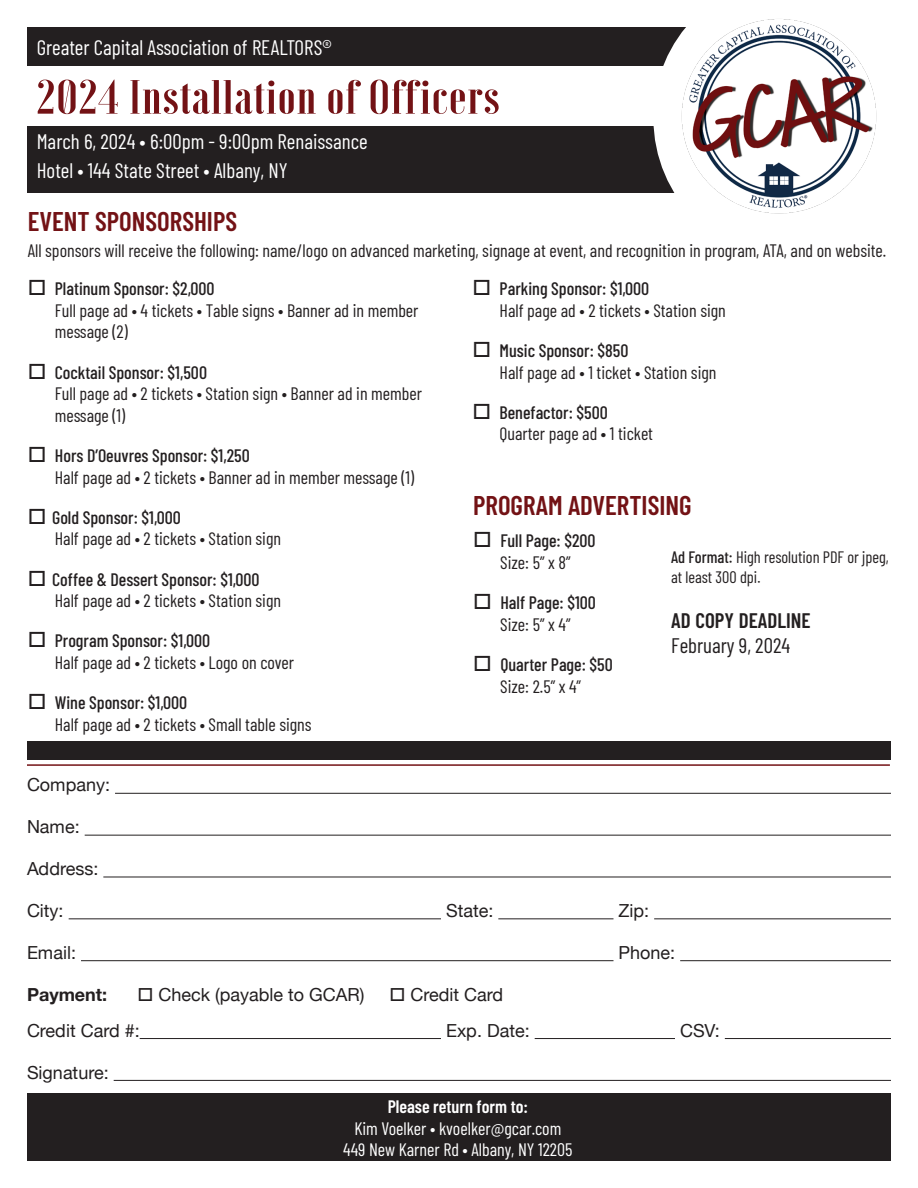
<style>
.page{position:relative;width:918px;height:1188px;background:#fff}
.page>*{position:absolute;margin:0;border:0;box-sizing:border-box;transform-origin:0 0}
.t1{font:48px "Voga Regular 2";letter-spacing:.02em;color:#731215;scale:1.05 1}
.t2{font:600 27px "Barlow Condensed";color:#731215}
.t3{font:21px/28.5px "Barlow Condensed";color:#fff}
.t4{font:600 21px/25.2px "Barlow Condensed";color:#231f20}
.t5{font:18px/21.6px "Barlow Condensed";color:#231f20}
.t6{font:500 18px "Barlow Condensed";color:#231f20}
.t7{font:18px "Helvetica Neue";color:#231f20}
.t8{font:18px "Barlow Condensed";color:#fff}
.t9{font:600 18px "Barlow Condensed";color:#fff}
.t10{font:700 18px "Helvetica Neue";color:#231f20}
.t11{font:16.5px/19.8px "Barlow Condensed";color:#231f20}
.s1{font-weight:500}
.s2{font-weight:400}
</style>
<div class="page">
<div style="left:27px;top:27px;width:864px;height:165px;background:#231f20"></div>
<div style="left:14px;top:66px;width:904px;height:60px;background:#fff"></div>
<div style="left:27px;top:1094px;width:864px;height:67px;background:#231f20"></div>
<div style="left:28px;top:742px;width:863px;height:18px;background:#231f20"></div>
<hr style="left:115px;top:793px;width:776px;height:1px;background:#231f20">
<hr style="left:85px;top:835px;width:806px;height:1px;background:#231f20">
<hr style="left:103px;top:877px;width:788px;height:1px;background:#231f20">
<hr style="left:69px;top:918px;width:372px;height:1px;background:#231f20">
<hr style="left:498px;top:918px;width:116px;height:1px;background:#231f20">
<hr style="left:654px;top:918px;width:237px;height:1px;background:#231f20">
<hr style="left:81px;top:960px;width:533px;height:1px;background:#231f20">
<hr style="left:680px;top:960px;width:211px;height:1px;background:#231f20">
<hr style="left:140px;top:1038px;width:301px;height:1px;background:#231f20">
<hr style="left:535px;top:1038px;width:140px;height:1px;background:#231f20">
<hr style="left:725px;top:1038px;width:166px;height:1px;background:#231f20">
<hr style="left:114px;top:1080px;width:777px;height:1px;background:#231f20">
<hr style="left:27px;top:764px;width:863px;height:2px;background:#731215">
<svg style="left:653px;top:27px;width:238px;height:166px;fill:#fff"></svg>
<img style="left:679px;top:19px;width:200px;height:195px">
<p class="t3" style="left:37px;top:32px;width:296px">Greater Capital Association of REALTORS®</p>
<p class="t1" style="left:37px;top:70px;width:442px">2024 Installation of Officers</p>
<p class="t3" style="left:37px;top:126px;width:333px">March 6, 2024 • 6:00pm - 9:00pm Renaissance<br>Hotel • 144 State Street • Albany, NY</p>
<p class="t2" style="left:28px;top:202px;width:211px">EVENT SPONSORSHIPS</p>
<p class="t5" style="left:28px;top:239px;width:860px">All sponsors will receive the following: name/logo on advanced marketing, signage at event, and recognition in program, ATA, and on website.</p>
<p class="t6" style="left:472px;top:276px;width:178px">□ Parking Sponsor: $1,000</p>
<p class="t5" style="left:500px;top:298px;width:228px">Half page ad • 2 tickets • Station sign</p>
<p class="t6" style="left:472px;top:338px;width:158px">□ Music Sponsor: $850</p>
<p class="t5" style="left:500px;top:360px;width:219px">Half page ad • 1 ticket • Station sign</p>
<p class="t6" style="left:472px;top:399px;width:137px">□ Benefactor: $500</p>
<p class="t5" style="left:500px;top:422px;width:155px">Quarter page ad <span class="s1">•</span> 1 ticket</p>
<p class="t6" style="left:28px;top:276px;width:188px">□ Platinum Sponsor: $2,000</p>
<p class="t5" style="left:55px;top:298px;width:365px">Full page ad • 4 tickets • Table signs • Banner ad in member message (2)</p>
<p class="t6" style="left:28px;top:359px;width:181px">□ Cocktail Sponsor: $1,500</p>
<p class="t5" style="left:55px;top:382px;width:369px">Full page ad • 2 tickets • Station sign • Banner ad in member message (1)</p>
<p class="t6" style="left:28px;top:443px;width:224px">□ Hors D’Oeuvres Sponsor: $1,250</p>
<p class="t5" style="left:55px;top:465px;width:361px">Half page ad • 2 tickets • Banner ad in member message (1)</p>
<p class="t6" style="left:28px;top:504px;width:155px">□ Gold Sponsor: $1,000</p>
<p class="t5" style="left:55px;top:527px;width:228px">Half page ad • 2 tickets • Station sign</p>
<p class="t6" style="left:28px;top:566px;width:233px">□ Coffee &amp; Dessert Sponsor: $1,000</p>
<p class="t5" style="left:55px;top:589px;width:228px">Half page ad • 2 tickets • Station sign</p>
<p class="t6" style="left:28px;top:628px;width:184px">□ Program Sponsor: $1,000</p>
<p class="t5" style="left:55px;top:650px;width:241px">Half page ad • 2 tickets • Logo on cover</p>
<p class="t6" style="left:28px;top:690px;width:161px">□ Wine Sponsor: $1,000</p>
<p class="t5" style="left:55px;top:712px;width:258px">Half page ad • 2 tickets • Small table signs</p>
<p class="t2" style="left:473px;top:487px;width:220px">PROGRAM ADVERTISING</p>
<p class="t6" style="left:473px;top:528px;width:124px">□ Full Page: $200</p>
<p class="t5" style="left:500px;top:550px;width:72px">Size: 5” x 8”</p>
<p class="t6" style="left:473px;top:590px;width:124px">□ Half Page: $100</p>
<p class="t5" style="left:500px;top:612px;width:72px">Size: 5” x 4”</p>
<p class="t6" style="left:473px;top:652px;width:141px">□ Quarter Page: $50</p>
<p class="t5" style="left:500px;top:674px;width:82px">Size: 2.5” x 4”</p>
<p class="t11" style="left:671px;top:546px;width:219px"><span class="s1">Ad Format:</span> High resolution PDF or jpeg, at least 300 dpi.</p>
<p class="t4" style="left:671px;top:606px;width:141px">AD COPY DEADLINE<br><span class="s2">February 9, 2024</span></p>
<p class="t7" style="left:27px;top:772px;width:85px">Company:</p>
<p class="t7" style="left:27px;top:814px;width:54px">Name:</p>
<p class="t7" style="left:27px;top:856px;width:73px">Address:</p>
<p class="t7" style="left:27px;top:898px;width:38px">City:</p>
<p class="t7" style="left:446px;top:898px;width:49px">State:</p>
<p class="t7" style="left:619px;top:898px;width:32px">Zip:</p>
<p class="t7" style="left:27px;top:940px;width:51px">Email:</p>
<p class="t7" style="left:619px;top:940px;width:58px">Phone:</p>
<p class="t10" style="left:27px;top:980px;width:82px">Payment:</p>
<p class="t7" style="left:137px;top:981px;width:229px">□ Check (payable to GCAR)</p>
<p class="t7" style="left:389px;top:981px;width:115px">□ Credit Card</p>
<p class="t7" style="left:27px;top:1017px;width:114px">Credit Card #:</p>
<p class="t7" style="left:446px;top:1017px;width:85px">Exp. Date:</p>
<p class="t7" style="left:680px;top:1017px;width:41px">CSV:</p>
<p class="t7" style="left:27px;top:1059px;width:83px">Signature:</p>
<p class="t9" style="left:388px;top:1094px;width:142px">Please return form to:</p>
<p class="t8" style="left:354px;top:1115px;width:209px">Kim Voelker • kvoelker@gcar.com</p>
<p class="t8" style="left:343px;top:1137px;width:231px">449 New Karner Rd • Albany, NY 12205</p>
</div>
